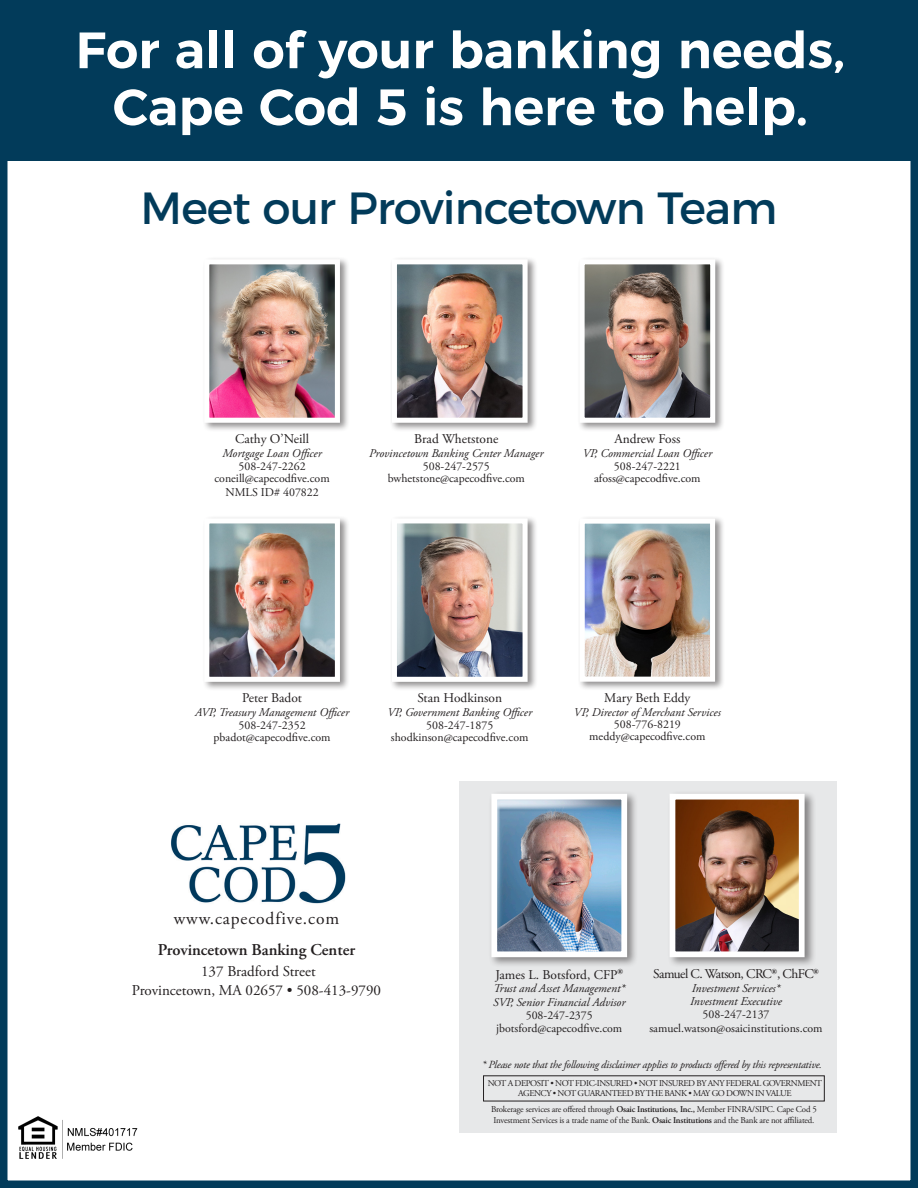
<style>
.page{position:relative;width:918px;height:1188px;background:#fff}
.page>*{position:absolute;margin:0;border:0;box-sizing:border-box;transform-origin:0 0}
.t1{font:600 51px "Montserrat";color:#fff}
.t2{font:45px "Montserrat";letter-spacing:-.02em;color:#023b5a}
.t3{font:17.55px "Adobe Garamond Pro";letter-spacing:.05em;color:#231f20}
.t4{font:600 16.5px "Adobe Garamond Pro";color:#231f20}
.t5{font:15px "Adobe Garamond Pro";color:#231f20}
.Captions{font:13.35px "Adobe Garamond Pro";color:#231f20}
.Captions-2{font:13.35px "Adobe Garamond Pro";letter-spacing:-.04em;color:#231f20}
.Captions-3{font:11.85px "Adobe Garamond Pro";color:#231f20}
.Captions-4{font:italic 11.85px "Adobe Garamond Pro";color:#231f20}
.t6{font:italic 10.95px "Adobe Garamond Pro";letter-spacing:-.02em;color:#231f20}
.t7{font:8.85px/10.6px "Adobe Garamond Pro";letter-spacing:-.03em;color:#231f20}
.t8{font:8.85px/10.6px "Adobe Garamond Pro";letter-spacing:-.05em;color:#231f20;text-align:center}
.s1{font-weight:600}
</style>
<div class="page">
<div style="left:0;top:0;width:918px;height:1188px;border:8px solid #023b5a"></div>
<div style="left:390px;top:257px;width:147px;height:175px;background:#231f20;opacity:.5"></div>
<img style="left:398px;top:265px;width:124px;height:152px">
<div style="left:392px;top:259px;width:136px;height:164px;border:5px solid #fff"></div>
<div style="left:578px;top:257px;width:147px;height:175px;background:#231f20;opacity:.5"></div>
<img style="left:586px;top:265px;width:123px;height:152px">
<div style="left:580px;top:259px;width:135px;height:164px;border:5px solid #fff"></div>
<div style="left:202px;top:257px;width:148px;height:175px;background:#231f20;opacity:.5"></div>
<img style="left:210px;top:265px;width:124px;height:152px">
<div style="left:204px;top:259px;width:136px;height:164px;border:5px solid #fff"></div>
<div style="left:390px;top:516px;width:147px;height:175px;background:#231f20;opacity:.5"></div>
<img style="left:398px;top:524px;width:124px;height:152px">
<div style="left:392px;top:518px;width:136px;height:164px;border:5px solid #fff"></div>
<img style="left:18px;top:1117px;width:120px;height:41px">
<div style="left:459px;top:782px;width:378px;height:351px;background:#e7e8e9"></div>
<div style="left:489px;top:790px;width:150px;height:178px;background:#231f20;opacity:.5"></div>
<img style="left:498px;top:801px;width:122px;height:149px">
<div style="left:491px;top:794px;width:136px;height:163px;border:6px solid #fff"></div>
<div style="left:667px;top:790px;width:149px;height:178px;background:#231f20;opacity:.5"></div>
<img style="left:677px;top:801px;width:121px;height:149px">
<div style="left:670px;top:794px;width:135px;height:163px;border:6px solid #fff"></div>
<div style="left:202px;top:516px;width:148px;height:175px;background:#231f20;opacity:.5"></div>
<img style="left:210px;top:524px;width:124px;height:152px">
<div style="left:204px;top:518px;width:136px;height:164px;border:5px solid #fff"></div>
<div style="left:0;top:0;width:918px;height:160px;background:#023b5a"></div>
<img style="left:171px;top:823px;width:175px;height:81px">
<div style="left:578px;top:516px;width:147px;height:175px;background:#231f20;opacity:.5"></div>
<img style="left:586px;top:525px;width:123px;height:151px">
<div style="left:580px;top:519px;width:135px;height:163px;border:5px solid #fff"></div>
<p class="t1" style="left:76px;top:9px;width:771px">For all of your banking needs,</p>
<p class="t1" style="left:113px;top:66px;width:697px">Cape Cod 5 is here to help.</p>
<p class="t2" style="left:141px;top:172px;width:638px">Meet our Provincetown Team</p>
<p class="Captions" style="left:235px;top:431px;width:76px">Cathy O’Neill</p>
<p class="Captions-4" style="left:222px;top:446px;width:101px">Mortgage Loan Officer</p>
<p class="Captions-3" style="left:239px;top:459px;width:69px">508-247-2262</p>
<p class="Captions-3" style="left:214px;top:471px;width:117px">coneill@capecodfive.com</p>
<p class="Captions-3" style="left:225px;top:485px;width:95px">NMLS ID# 407822</p>
<p class="Captions" style="left:414px;top:431px;width:86px">Brad Whetstone</p>
<p class="Captions-4" style="left:369px;top:446px;width:176px">Provincetown Banking Center Manager</p>
<p class="Captions-3" style="left:423px;top:459px;width:69px">508-247-2575</p>
<p class="Captions-3" style="left:388px;top:471px;width:139px">bwhetstone@capecodfive.com</p>
<p class="Captions" style="left:614px;top:431px;width:67px">Andrew Foss</p>
<p class="Captions-4" style="left:583px;top:446px;width:131px">VP, Commercial Loan Officer</p>
<p class="Captions-3" style="left:614px;top:459px;width:69px">508-247-2221</p>
<p class="Captions-3" style="left:594px;top:471px;width:108px">afoss@capecodfive.com</p>
<p class="Captions" style="left:242px;top:690px;width:61px">Peter Badot</p>
<p class="Captions-4" style="left:195px;top:705px;width:155px">AVP, Treasury Management Officer</p>
<p class="Captions-3" style="left:239px;top:718px;width:69px">508-247-2352</p>
<p class="Captions-3" style="left:214px;top:730px;width:119px">pbadot@capecodfive.com</p>
<p class="Captions" style="left:417px;top:690px;width:86px">Stan Hodkinson</p>
<p class="Captions-4" style="left:387px;top:705px;width:146px">VP, Government Banking Officer</p>
<p class="Captions-3" style="left:426px;top:718px;width:69px">508-247-1875</p>
<p class="Captions-3" style="left:391px;top:730px;width:139px">shodkinson@capecodfive.com</p>
<p class="Captions" style="left:604px;top:690px;width:88px">Mary Beth Eddy</p>
<p class="Captions-4" style="left:574px;top:705px;width:148px">VP, Director of Merchant Services</p>
<p class="Captions-3" style="left:614px;top:717px;width:69px">508-776-8219</p>
<p class="Captions-3" style="left:589px;top:729px;width:118px">meddy@capecodfive.com</p>
<p class="t3" style="left:174px;top:908px;width:167px">www.capecodfive.com</p>
<p class="t4" style="left:158px;top:940px;width:199px">Provincetown Banking Center</p>
<p class="t5" style="left:201px;top:962px;width:116px">137 Bradford Street</p>
<p class="t5" style="left:132px;top:981px;width:251px">Provincetown, MA 02657 • 508-413-9790</p>
<p class="Captions" style="left:495px;top:967px;width:129px">James L. Botsford, CFP<sup>®</sup></p>
<p class="Captions-4" style="left:493px;top:981px;width:133px">Trust and Asset Management*</p>
<p class="Captions-4" style="left:493px;top:995px;width:134px">SVP, Senior Financial Advisor</p>
<p class="Captions-3" style="left:526px;top:1008px;width:69px">508-247-2375</p>
<p class="Captions-3" style="left:496px;top:1021px;width:128px">jbotsford@capecodfive.com</p>
<p class="Captions-2" style="left:653px;top:966px;width:167px">Samuel C. Watson, CRC<sup>®</sup>, ChFC<sup>®</sup></p>
<p class="Captions-4" style="left:692px;top:981px;width:90px">Investment Services*</p>
<p class="Captions-4" style="left:690px;top:994px;width:93px">Investment Executive</p>
<p class="Captions-3" style="left:703px;top:1007px;width:69px">508-247-2137</p>
<p class="Captions-3" style="left:649px;top:1021px;width:175px">samuel.watson@osaicinstitutions.com</p>
<p class="t6" style="left:482px;top:1058px;width:342px">* Please note that the following disclaimer applies to products offered by this representative.</p>
<p class="t7" style="left:491px;top:1104px;width:327px">Brokerage services are offered through <span class="s1">Osaic Institutions, Inc.,</span> Member FINRA/SIPC. Cape Cod 5<br>Investment Services is a trade name of the Bank. <span class="s1">Osaic Institutions</span> and the Bank are not affiliated.</p>
<p class="t8" style="left:488px;top:1078px;width:336px">NOT A DEPOSIT • NOT FDIC-INSURED • NOT INSURED BY ANY FEDERAL GOVERNMENT<br>AGENCY • NOT GUARANTEED BY THE BANK • MAY GO DOWN IN VALUE</p>
</div>
